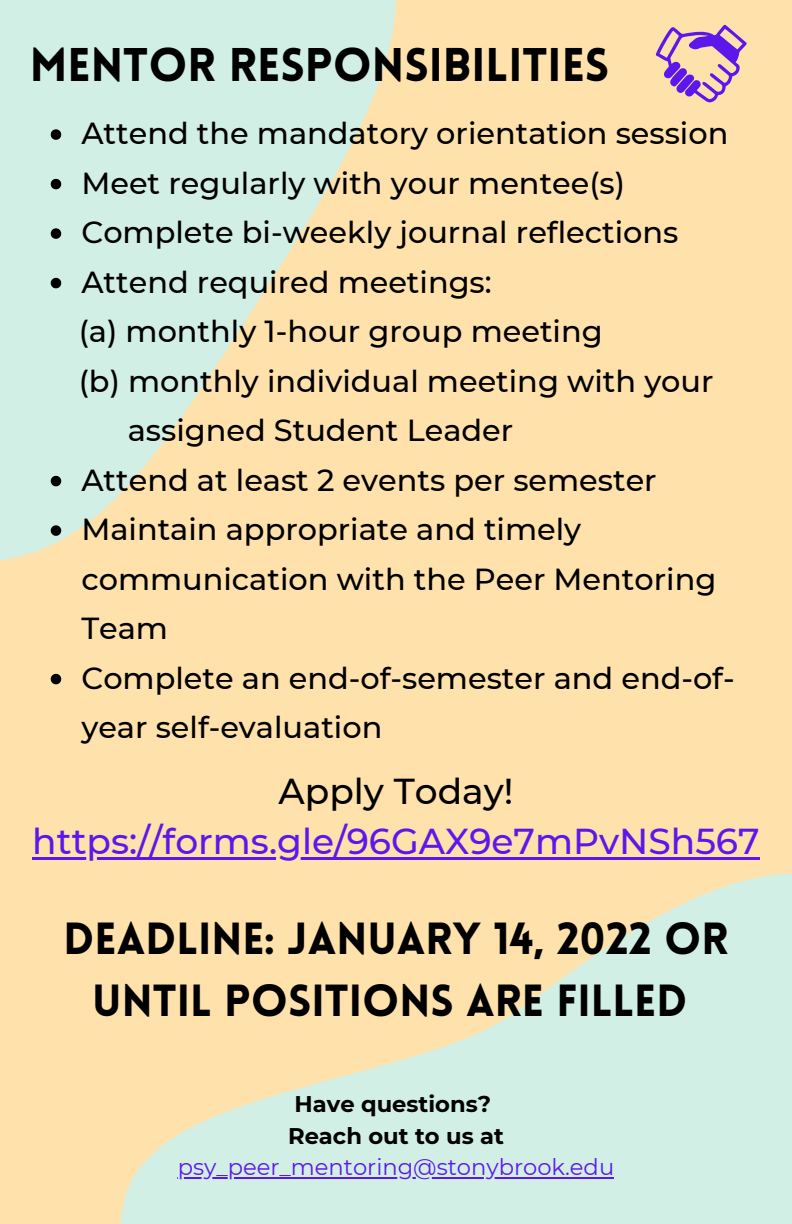
<style>
.page{position:relative;width:792px;height:1224px;background:#ffe1ac}
.page>*{position:absolute;margin:0;border:0;box-sizing:border-box;transform-origin:0 0}
.t1{font:900 46.2px "Lovelo";color:#000}
.t2{font:900 44px/61.6px "Lovelo";color:#000;text-align:center}
.t3{font:500 36px/49.6px "Montserrat";color:#5e17eb;text-align:center}
.t4{font:500 30.4px/49.6px "Montserrat";color:#000}
.t5{font:22.6px "Montserrat";color:#5e17eb}
.t6{font:700 22.6px "Montserrat";color:#000}
.s1{color:#000}
</style>
<div class="page">
<svg style="left:0;top:0;width:396px;height:561px;fill:#d1efe5"></svg>
<svg style="left:120px;top:874px;width:672px;height:350px;fill:#d1efe5"></svg>
<svg style="left:51px;top:129px;width:10px;height:11px"></svg>
<svg style="left:51px;top:179px;width:10px;height:10px"></svg>
<svg style="left:51px;top:228px;width:10px;height:11px"></svg>
<svg style="left:51px;top:278px;width:10px;height:10px"></svg>
<svg style="left:51px;top:476px;width:10px;height:10px"></svg>
<svg style="left:51px;top:525px;width:10px;height:11px"></svg>
<svg style="left:51px;top:674px;width:10px;height:10px"></svg>
<hr style="left:178px;top:1177px;width:436px;height:1px;background:#5e17eb">
<hr style="left:32px;top:857px;width:728px;height:3px;background:#5e17eb">
<svg style="left:656px;top:25px;width:91px;height:78px"></svg>
<p class="t1" style="left:30px;top:47px;width:581px">MENTOR RESPONSIBILITIES</p>
<p class="t4" style="left:81px;top:109px;width:649px">Attend the mandatory orientation session</p>
<p class="t4" style="left:81px;top:158px;width:545px">Meet regularly with your mentee(s)</p>
<p class="t4" style="left:81px;top:208px;width:598px">Complete bi-weekly journal reflections</p>
<p class="t4" style="left:81px;top:257px;width:412px">Attend required meetings:</p>
<p class="t4" style="left:79px;top:307px;width:525px">(a) monthly 1-hour group meeting</p>
<p class="t4" style="left:79px;top:356px;width:636px">(b) monthly individual meeting with your</p>
<p class="t4" style="left:128px;top:406px;width:387px">assigned Student Leader</p>
<p class="t4" style="left:81px;top:455px;width:577px">Attend at least 2 events per semester</p>
<p class="t4" style="left:81px;top:505px;width:636px">Maintain appropriate and timely communication with the Peer Mentoring<br>Team</p>
<p class="t4" style="left:81px;top:653px;width:655px">Complete an end-of-semester and end-of&shy;year self-evaluation</p>
<p class="t3" style="left:32px;top:766px;width:729px"><span class="s1">Apply Today! </span>https://forms.gle/96GAX9e7mPvNSh567</p>
<p class="t2" style="left:64px;top:912px;width:666px">DEADLINE: JANUARY 14, 2022 OR<br>UNTIL POSITIONS ARE FILLED</p>
<p class="t6" style="left:295px;top:1091px;width:198px">Have questions?</p>
<p class="t6" style="left:288px;top:1122px;width:217px">Reach out to us at</p>
<p class="t5" style="left:178px;top:1154px;width:438px">psy_peer_mentoring@stonybrook.edu</p>
</div>
